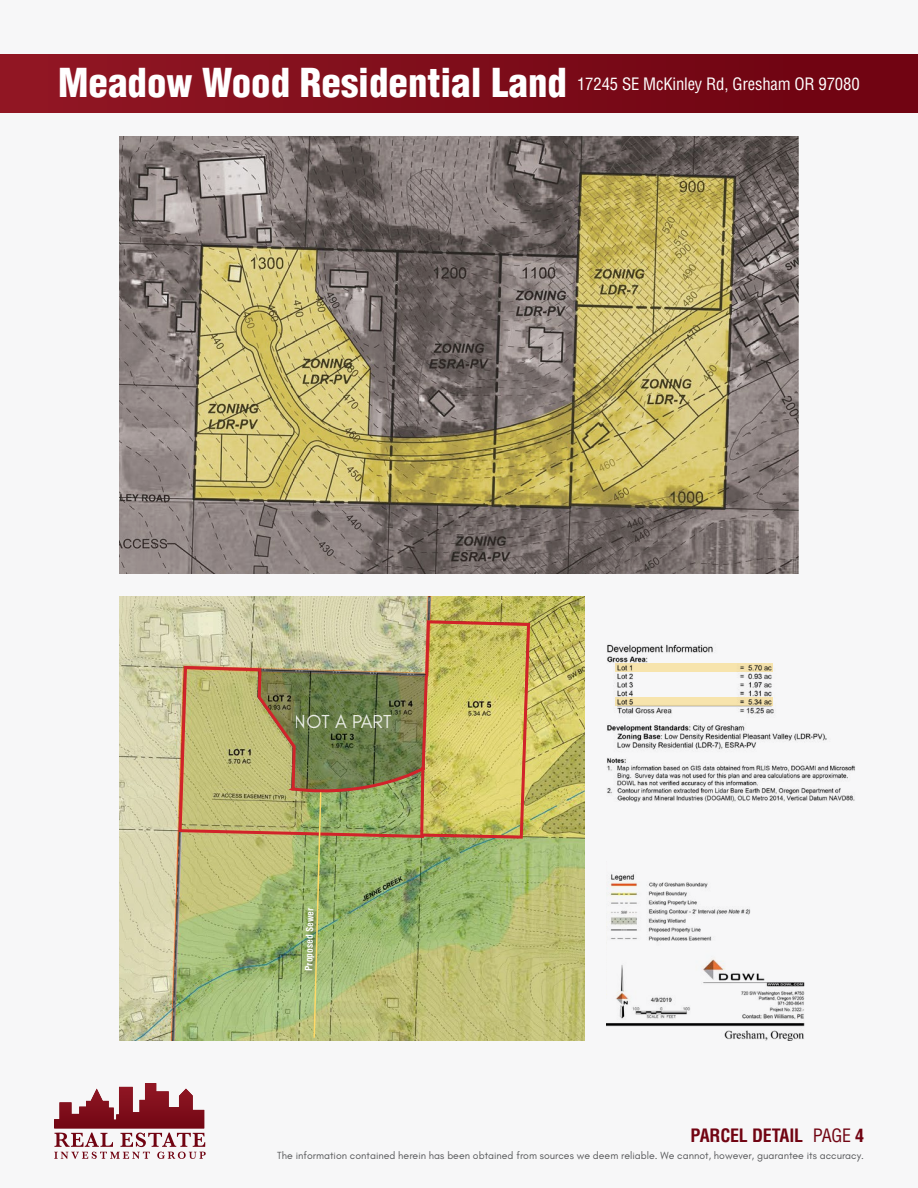
<style>
.page{position:relative;width:918px;height:1188px;background:#f7f7f8}
.page>*{position:absolute;margin:0;border:0;box-sizing:border-box;transform-origin:0 0}
.t1{font:900 condensed 39px "Helvetica LT Std";color:#fff}
.t2{font:19.2px "Glacial Indifference";color:#fff}
.t3{font:700 condensed 18px "Helvetica LT Std";letter-spacing:-.01em;color:#710412}
.t4{font:condensed 18px "Helvetica LT Std";color:#710412}
.t5{font:condensed 16.65px "Helvetica LT Std";letter-spacing:-.01em;color:#fff}
.t6{font:10.5px "Glacial Indifference";color:#57585a}
.t7{font:700 condensed 9.45px "Helvetica LT Std";color:#fff}
.s1{font-weight:700}
</style>
<div class="page">
<svg style="left:54px;top:1083px;width:152px;height:76px"></svg>
<div style="left:0;top:54px;width:918px;height:58px;background:linear-gradient(to right,#911724,#6d0210)"></div>
<img style="left:120px;top:137px;width:678px;height:437px">
<img style="left:607px;top:886px;width:198px;height:155px">
<img style="left:607px;top:644px;width:248px;height:242px">
<img style="left:120px;top:597px;width:464px;height:444px">
<svg style="left:177px;top:619px;width:355px;height:221px;background:#cbbe77"></svg>
<svg style="left:615px;top:663px;width:158px;height:9px"></svg>
<svg style="left:615px;top:697px;width:158px;height:9px"></svg>
<img style="left:170px;top:830px;width:14px;height:211px">
<img style="left:260px;top:667px;width:167px;height:372px">
<svg style="left:426px;top:596px;width:7px;height:27px"></svg>
<h1 class="t1" style="left:58px;top:58px;width:510px">Meadow Wood Residential Land</h1>
<h3 class="t5" style="left:577px;top:74px;width:284px">17245 SE McKinley Rd, Gresham OR 97080</h3>
<h2 class="t2" style="left:295px;top:711px;width:98px">NOT A PART</h2>
<p class="t7" style="left:303px;top:971px;width:64px;rotate:-89deg">Proposed Sewer</p>
<p class="t3" style="left:691px;top:1124px;width:114px">PARCEL DETAIL</p>
<h3 class="t4" style="left:813px;top:1124px;width:53px">PAGE <span class="s1">4</span></h3>
<p class="t6" style="left:277px;top:1149px;width:588px">The information contained herein has been obtained from sources we deem reliable. We cannot, however, guarantee its accuracy.</p>
</div>
